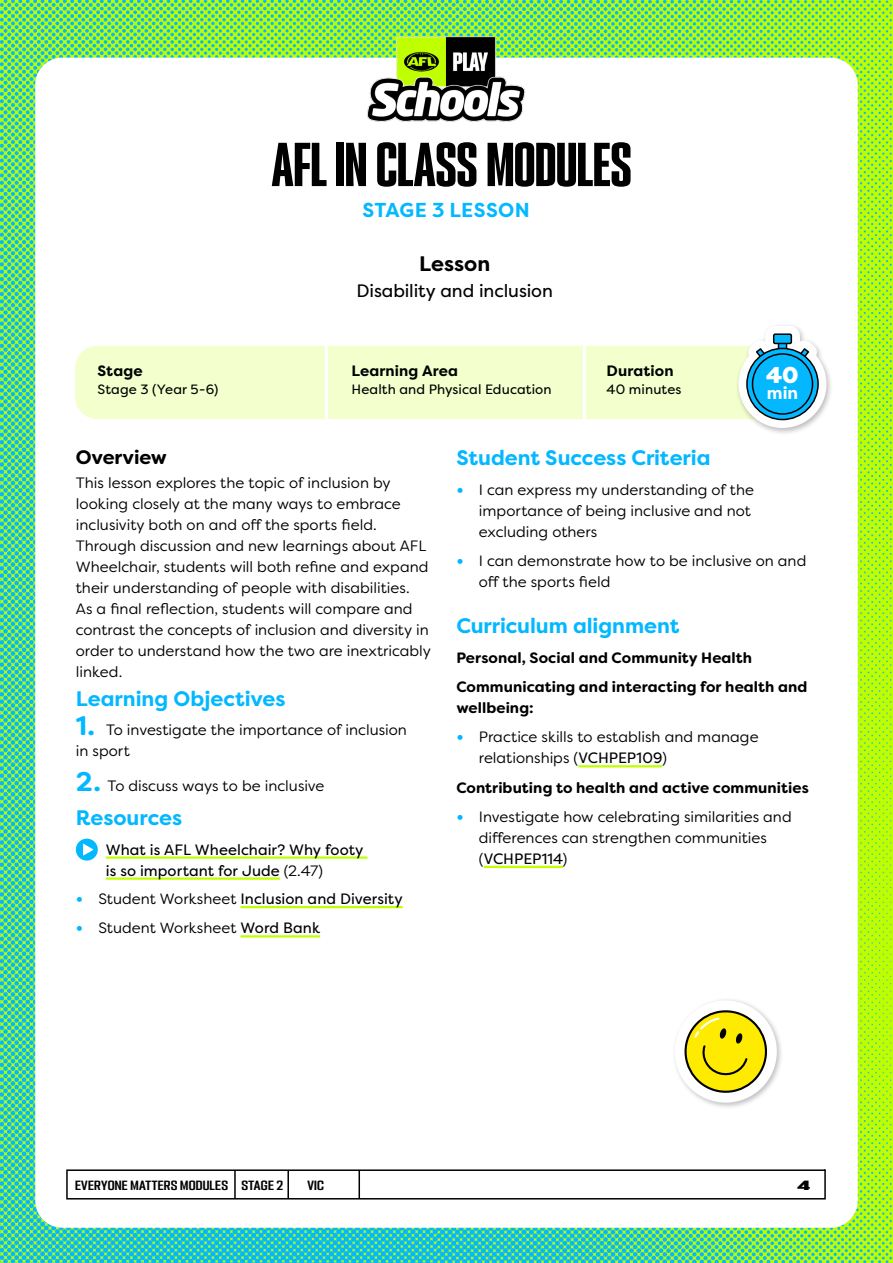
<style>
.page{position:relative;width:893px;height:1263px;background:#fff}
.page>*{position:absolute;margin:0;border:0;box-sizing:border-box;transform-origin:0 0}
.t1{font:55.5px "PODIUM Sharp 2.10";letter-spacing:-.005em;color:#000}
.t2{font:900 22.95px "Filson Pro";color:#fff}
.t3{font:700 21px "Filson Pro";letter-spacing:-.005em;color:#03b8ff}
.t4{font:700 21px "Filson Pro";letter-spacing:-.005em;color:#000}
.t5{font:700 20.1px "Filson Pro";letter-spacing:.02em;color:#03b8ff}
.t6{font:700 19.5px "Filson Soft";letter-spacing:-.005em;color:#000}
.t7{font:18px "Filson Pro";letter-spacing:-.005em;color:#000}
.t8{font:700 17.4px "Filson Pro";color:#fff}
.t9{font:15px/21px "Filson Soft";color:#000}
.t10{font:700 15px/29.2px "Filson Soft";letter-spacing:.01em;color:#000}
.t11{font:15px/21px "Filson Pro";letter-spacing:.005em;color:#000}
.t12{font:700 15px "Filson Pro";letter-spacing:.01em;color:#000}
.t13{font:13.5px "Filson Pro";letter-spacing:.005em;color:#000}
.t14{font:12px "PODIUM Sharp 4.9";letter-spacing:.015em;color:#000}
.t15{font:12px "PODIUM Sharp 7.12";color:#000}
.s1{font-weight:700;font-size:27px;color:#03b8ff}
.s2{font-family:"Filson Soft"}
.s3{font-family:"Filson Soft";font-weight:700;font-size:18px;color:#03b8ff}
.s4{font-weight:700;font-size:18px;color:#03b8ff}
.s5{font-family:"Filson Pro"}
</style>
<div class="page">
<img style="left:0;top:0;width:893px;height:1263px">
<div style="left:35px;top:58px;width:823px;height:1170px;background:#fff;border-radius:27px"></div>
<img style="left:332px;top:0;width:229px;height:122px">
<svg style="left:66px;top:1169px;width:760px;height:31px"></svg>
<hr style="left:234px;top:1170px;width:2px;height:29px;background:#000">
<hr style="left:287px;top:1170px;width:2px;height:29px;background:#000">
<hr style="left:358px;top:1170px;width:2px;height:29px;background:#000">
<div style="left:75px;top:346px;width:744px;height:73px;background:#f3ffcc;border-radius:22px"></div>
<div style="left:735px;top:322px;width:98px;height:112px;background:#000;opacity:.25"></div>
<svg style="left:739px;top:326px;width:87px;height:102px"></svg>
<div style="left:747px;top:348px;width:71px;height:71px;background:#03b8ff;border-radius:50%"></div>
<div style="left:746px;top:348px;width:73px;height:72px;border:2px solid #000;border-radius:50%"></div>
<div style="left:752px;top:353px;width:61px;height:62px;border:2px solid #000;border-radius:50%"></div>
<div style="left:774px;top:334px;width:17px;height:9px;background:#03b8ff;border-radius:2px"></div>
<div style="left:773px;top:333px;width:19px;height:11px;border:2px solid #000;border-radius:2px"></div>
<hr style="left:325px;top:346px;width:3px;height:73px;background:#fff">
<hr style="left:583px;top:346px;width:3px;height:73px;background:#fff">
<svg style="left:674px;top:999px;width:107px;height:108px"></svg>
<hr style="left:106px;top:856px;width:261px;height:3px;background:#c0ff00">
<hr style="left:106px;top:877px;width:174px;height:3px;background:#c0ff00">
<hr style="left:240px;top:906px;width:163px;height:2px;background:#c0ff00">
<hr style="left:240px;top:935px;width:80px;height:2px;background:#c0ff00">
<svg style="left:76px;top:839px;width:22px;height:21px"></svg>
<hr style="left:578px;top:765px;width:84px;height:2px;background:#c0ff00">
<hr style="left:484px;top:866px;width:79px;height:2px;background:#c0ff00">
<p class="t12" style="left:98px;top:361px;width:47px">Stage</p>
<p class="t13" style="left:98px;top:380px;width:122px">Stage 3 (Year 5-6)</p>
<h1 class="t1" style="left:272px;top:129px;width:361px">AFL IN CLASS MODULES</h1>
<h3 class="t5" style="left:362px;top:197px;width:169px">STAGE 3 LESSON</h3>
<h3 class="t4" style="left:419px;top:251px;width:73px">Lesson</h3>
<p class="t7" style="left:356px;top:278px;width:198px">Disability and inclusion</p>
<p class="t12" style="left:351px;top:361px;width:108px">Learning Area</p>
<p class="t13" style="left:351px;top:380px;width:202px">Health and Physical Education</p>
<p class="t12" style="left:607px;top:361px;width:69px">Duration</p>
<p class="t13" style="left:607px;top:380px;width:76px">40 minutes</p>
<h2 class="t2" style="left:766px;top:361px;width:34px">40</h2>
<p class="t8" style="left:767px;top:382px;width:33px">min</p>
<h3 class="t6" style="left:76px;top:444px;width:93px">Overview</h3>
<p class="t9" style="left:76px;top:472px;width:356px">This lesson explores the topic of inclusion by looking closely at the many ways to embrace inclusivity both on and off the sports field.<br>Through discussion and new learnings about AFL Wheelchair, students will both refine and expand their understanding of people with disabilities.<br>As a final reflection, students will compare and contrast the concepts of inclusion and diversity in order to understand how the two are inextricably linked.</p>
<h3 class="t3" style="left:76px;top:685px;width:211px">Learning Objectives</h3>
<p class="t9" style="left:76px;top:719px;width:333px"><span class="s1">1.</span> To investigate the importance of inclusion in sport</p>
<p class="t9" style="left:76px;top:775px;width:250px"><span class="s1">2.</span> To discuss ways to be inclusive</p>
<h3 class="t3" style="left:76px;top:805px;width:108px">Resources</h3>
<p class="t11" style="left:106px;top:839px;width:259px">What is AFL Wheelchair? Why footy is so important for Jude <span class="s2">(2.47)</span></p>
<p class="t11" style="left:76px;top:888px;width:328px"><span class="s3">•</span> <span class="s2">Student Worksheet</span> Inclusion and Diversity</p>
<p class="t9" style="left:76px;top:917px;width:246px"><span class="s4">•</span> Student Worksheet <span class="s5">Word Bank</span></p>
<h3 class="t3" style="left:456px;top:445px;width:256px">Student Success Criteria</h3>
<p class="t9" style="left:479px;top:479px;width:277px;text-indent:-22px"><span class="s4">•</span> I can express my understanding of the importance of being inclusive and not excluding others</p>
<p class="t9" style="left:479px;top:550px;width:329px;text-indent:-22px"><span class="s4">•</span> I can demonstrate how to be inclusive on and off the sports field</p>
<h3 class="t3" style="left:456px;top:613px;width:225px">Curriculum alignment</h3>
<p class="t10" style="left:456px;top:643px;width:353px">Personal, Social and Community Health<br>Communicating and interacting for health and</p>
<p class="t10" style="left:456px;top:693px;width:79px">wellbeing:</p>
<p class="t9" style="left:479px;top:726px;width:281px;text-indent:-22px"><span class="s4">•</span> Practice skills to establish and manage relationships (<span class="s5">VCHPEP109</span>)</p>
<p class="t10" style="left:456px;top:773px;width:354px">Contributing to health and active communities</p>
<p class="t9" style="left:456px;top:806px;width:337px;text-align:center"><span class="s4">•</span> Investigate how celebrating similarities and differences can strengthen communities</p>
<p class="t11" style="left:479px;top:848px;width:90px"><span class="s2">(</span>VCHPEP114<span class="s2">)</span></p>
<p class="t14" style="left:75px;top:1177px;width:210px">EVERYONE MATTERS MODULES STAGE 2</p>
<p class="t14" style="left:307px;top:1177px;width:18px">VIC</p>
<p class="t15" style="left:798px;top:1177px;width:14px">4</p>
</div>
